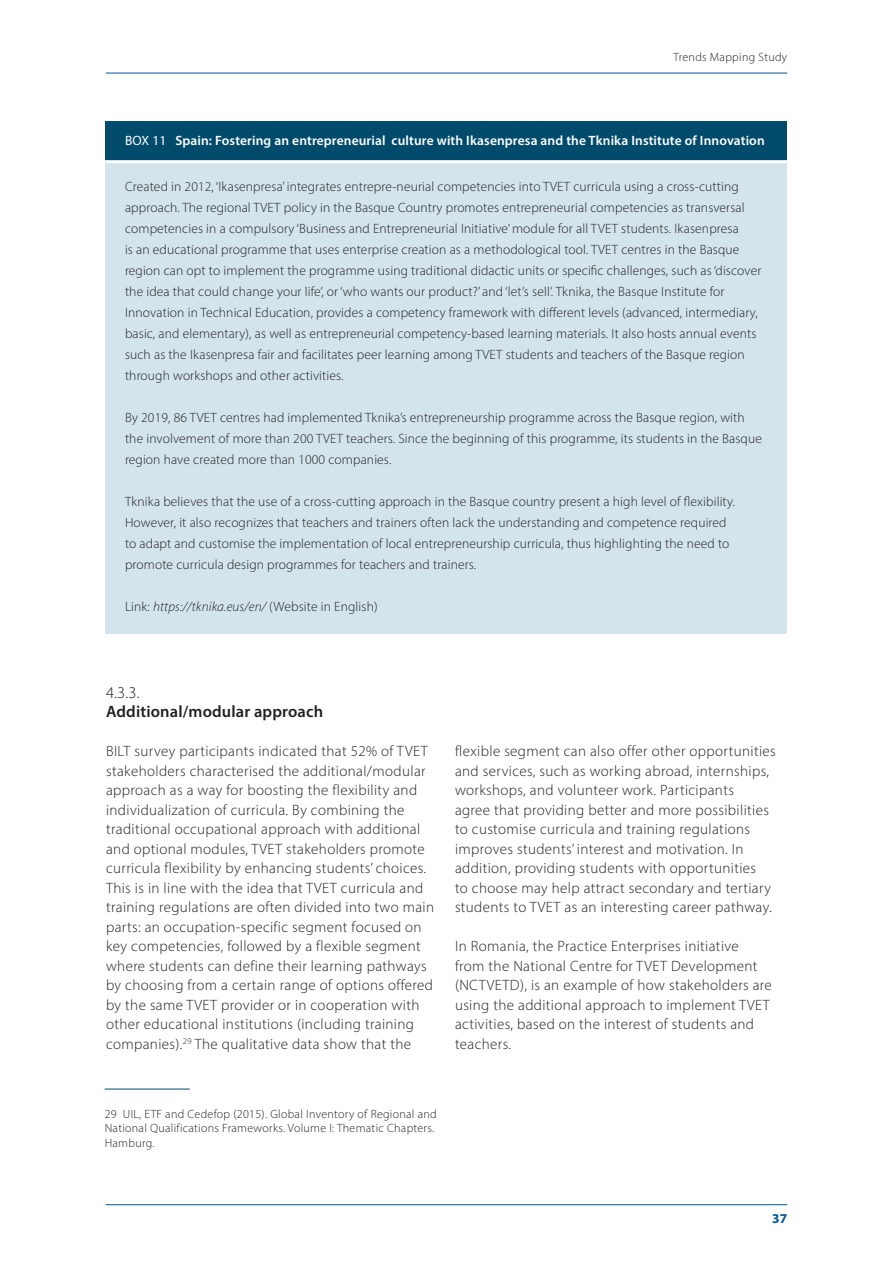
<style>
.page{position:relative;width:893px;height:1263px;background:#fff}
.page>*{position:absolute;margin:0;border:0;box-sizing:border-box;transform-origin:0 0}
.t1{font:600 16.5px "Myriad Pro";letter-spacing:.01em;color:#231f20}
.t2{font:300 16.5px "Myriad Pro";color:#231f20}
.t3{font:300 15px/19.5px "Myriad Pro";letter-spacing:.025em;color:#231f20}
.t4{font:300 13.5px/21px "Myriad Pro";letter-spacing:.01em;color:#231f20}
.t5{font:600 13.5px "Myriad Pro";letter-spacing:.01em;color:#fff}
.t6{font:700 13.5px "Myriad Pro";color:#005595}
.t7{font:300 12px/14.4px "Myriad Pro";letter-spacing:.025em;color:#231f20}
.s1{font-weight:400}
.s2{font-style:italic}
</style>
<div class="page">
<hr style="left:105px;top:1089px;width:85px;height:1px;background:#004b6c">
<div style="left:106px;top:131px;width:681px;height:502px;background:#d3e4ed"></div>
<div style="left:106px;top:121px;width:681px;height:39px;background:#004b6c"></div>
<hr style="left:106px;top:161px;width:682px;height:2px;background:#fff">
<hr style="left:106px;top:1204px;width:681px;height:1px;background:#005595">
<hr style="left:106px;top:73px;width:681px;height:1px;background:#005595">
<p class="t7" style="left:673px;top:50px;width:115px">Trends Mapping Study</p>
<p class="t5" style="left:125px;top:131px;width:641px"><span class="s1">BOX 11</span> Spain: Fostering an entrepreneurial culture with Ikasenpresa and the Tknika Institute of Innovation</p>
<p class="t4" style="left:125px;top:176px;width:638px">Created in 2012, ‘Ikasenpresa’ integrates entrepre-neurial competencies into TVET curricula using a cross-cutting approach. The regional TVET policy in the Basque Country promotes entrepreneurial competencies as transversal competencies in a compulsory ‘Business and Entrepreneurial Initiative’ module for all TVET students. Ikasenpresa<br>is an educational programme that uses enterprise creation as a methodological tool. TVET centres in the Basque region can opt to implement the programme using traditional didactic units or specific challenges, such as ‘discover the idea that could change your life’, or ‘who wants our product?’ and ‘let’s sell’. Tknika, the Basque Institute for Innovation in Technical Education, provides a competency framework with different levels (advanced, intermediary, basic, and elementary), as well as entrepreneurial competency-based learning materials. It also hosts annual events such as the Ikasenpresa fair and facilitates peer learning among TVET students and teachers of the Basque region through workshops and other activities.</p>
<p class="t4" style="left:125px;top:407px;width:638px">By 2019, 86 TVET centres had implemented Tknika’s entrepreneurship programme across the Basque region, with the involvement of more than 200 TVET teachers. Since the beginning of this programme, its students in the Basque region have created more than 1000 companies.</p>
<p class="t4" style="left:125px;top:491px;width:611px">Tknika believes that the use of a cross-cutting approach in the Basque country present a high level of flexibility.<br>However, it also recognizes that teachers and trainers often lack the understanding and competence required to adapt and customise the implementation of local entrepreneurship curricula, thus highlighting the need to promote curricula design programmes for teachers and trainers.</p>
<p class="t4" style="left:125px;top:596px;width:254px">Link: <span class="s2">https://tknika.eus/en/</span> (Website in English)</p>
<p class="t2" style="left:106px;top:682px;width:35px">4.3.3.</p>
<p class="t1" style="left:106px;top:701px;width:219px">Additional/modular approach</p>
<p class="t3" style="left:106px;top:741px;width:330px">BILT survey participants indicated that 52% of TVET stakeholders characterised the additional/modular approach as a way for boosting the flexibility and individualization of curricula. By combining the traditional occupational approach with additional and optional modules, TVET stakeholders promote curricula flexibility by enhancing students’ choices.<br>This is in line with the idea that TVET curricula and training regulations are often divided into two main parts: an occupation-specific segment focused on key competencies, followed by a flexible segment where students can define their learning pathways by choosing from a certain range of options offered by the same TVET provider or in cooperation with other educational institutions (including training companies).<sup>29</sup> The qualitative data show that the</p>
<p class="t3" style="left:455px;top:741px;width:322px">flexible segment can also offer other opportunities and services, such as working abroad, internships, workshops, and volunteer work. Participants<br>agree that providing better and more possibilities to customise curricula and training regulations improves students’ interest and motivation. In addition, providing students with opportunities<br>to choose may help attract secondary and tertiary students to TVET as an interesting career pathway.</p>
<p class="t3" style="left:455px;top:936px;width:318px">In Romania, the Practice Enterprises initiative from the National Centre for TVET Development (NCTVETD), is an example of how stakeholders are using the additional approach to implement TVET activities, based on the interest of students and teachers.</p>
<p class="t7" style="left:105px;top:1106px;width:333px">29 UIL, ETF and Cedefop (2015). Global Inventory of Regional and<br>National Qualifications Frameworks. Volume I: Thematic Chapters.<br>Hamburg.</p>
<p class="t6" style="left:772px;top:1210px;width:17px">37</p>
</div>
